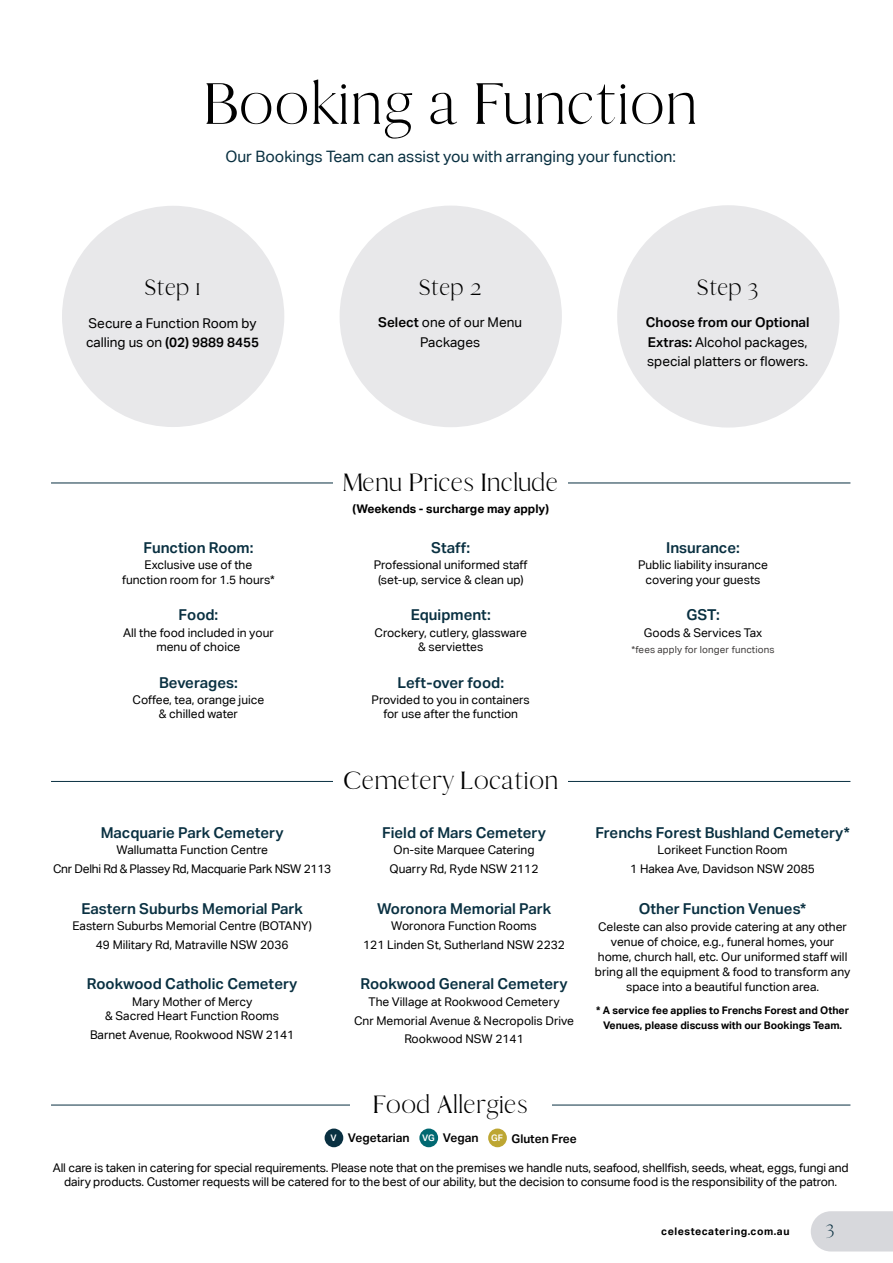
<style>
.page{position:relative;width:893px;height:1263px;background:#fff}
.page>*{position:absolute;margin:0;border:0;box-sizing:border-box;transform-origin:0 0}
.t1{font:63px "Thomas Mag";color:#000}
.t2{font:27px "Thomas Mag";color:#000}
.t3{font:24px "Thomas Mag";color:#000}
.t4{font:19.5px "Thomas Mag";color:#093041}
.t5{font:15.75px "Aktiv Grotesk";color:#093041}
.t6{font:600 15px "Aktiv Grotesk";color:#093041}
.t7{font:13.5px/19.5px "Aktiv Grotesk";color:#000}
.t8{font:12px/14.4px "Aktiv Grotesk";color:#000;text-align:center}
.t9{font:12px/18.6px "Aktiv Grotesk";letter-spacing:-.02em;color:#000;text-align:center}
.t10{font:600 12px "Aktiv Grotesk";color:#000}
.t11{font:700 12px "Aktiv Grotesk";color:#000}
.t12{font:700 10.5px/15px "Aktiv Grotesk";color:#000;text-align:center}
.t13{font:700 10.5px "Aktiv Grotesk";letter-spacing:.05em;color:#000}
.t14{font:9.75px "Aktiv Grotesk";letter-spacing:.015em;color:#413e3d}
.s1{font-weight:600}
.s2{font-size:9px;color:#fff}
</style>
<div class="page">
<svg style="left:811px;top:1211px;width:82px;height:40px;background:#d9dadd"></svg>
<div style="left:62px;top:206px;width:222px;height:221px;background:#e8e8ea;border-radius:50%"></div>
<div style="left:340px;top:206px;width:222px;height:221px;background:#e8e8ea;border-radius:50%"></div>
<div style="left:617px;top:205px;width:222px;height:223px;background:#e8e8ea;border-radius:50%"></div>
<hr style="left:51px;top:483px;width:799px;height:1px;background:#093041">
<div style="left:333px;top:470px;width:235px;height:44px;background:#fff"></div>
<div style="left:488px;top:1128px;width:19px;height:19px;background:#bda632;border-radius:50%"></div>
<div style="left:325px;top:1128px;width:18px;height:19px;background:#093041;border-radius:50%"></div>
<div style="left:419px;top:1128px;width:19px;height:19px;background:#006871;border-radius:50%"></div>
<hr style="left:51px;top:1105px;width:799px;height:1px;background:#093041">
<div style="left:350px;top:1092px;width:201px;height:25px;background:#fff"></div>
<hr style="left:51px;top:781px;width:799px;height:1px;background:#093041">
<div style="left:333px;top:769px;width:235px;height:24px;background:#fff"></div>
<h1 class="t1" style="left:203px;top:68px;width:496px">Booking a Function</h1>
<h3 class="t5" style="left:225px;top:148px;width:452px">Our Bookings Team can assist you with arranging your function:</h3>
<h3 class="t3" style="left:144px;top:274px;width:58px">Step 1</h3>
<p class="t7" style="left:86px;top:313px;width:174px">Secure a Function Room by calling us on <span class="s1">(02) 9889 8455</span></p>
<h3 class="t3" style="left:419px;top:274px;width:64px">Step 2</h3>
<p class="t7" style="left:378px;top:313px;width:145px;text-align:center"><span class="s1">Select</span> one of our Menu<br>Packages</p>
<h3 class="t3" style="left:697px;top:273px;width:63px">Step 3</h3>
<p class="t7" style="left:646px;top:312px;width:165px"><span class="s1">Choose from our Optional<br>Extras:</span> Alcohol packages, special platters or flowers.</p>
<p class="t6" style="left:143px;top:539px;width:111px">Function Room:</p>
<p class="t8" style="left:122px;top:558px;width:154px">Exclusive use of the function room for 1.5 hours*</p>
<p class="t6" style="left:179px;top:606px;width:41px">Food:</p>
<p class="t8" style="left:123px;top:625px;width:152px">All the food included in your menu of choice</p>
<p class="t6" style="left:159px;top:673px;width:80px">Beverages:</p>
<p class="t8" style="left:133px;top:692px;width:133px">Coffee, tea, orange juice &amp; chilled water</p>
<h2 class="t2" style="left:343px;top:467px;width:217px">Menu Prices Include</h2>
<p class="t11" style="left:353px;top:501px;width:198px">(Weekends - surcharge may apply)</p>
<p class="t6" style="left:431px;top:539px;width:40px">Staff:</p>
<p class="t8" style="left:374px;top:558px;width:155px">Professional uniformed staff (set-up, service &amp; clean up)</p>
<p class="t6" style="left:411px;top:606px;width:82px">Equipment:</p>
<p class="t8" style="left:374px;top:625px;width:154px">Crockery, cutlery, glassware &amp; serviettes</p>
<p class="t6" style="left:397px;top:673px;width:108px">Left-over food:</p>
<p class="t8" style="left:372px;top:692px;width:160px">Provided to you in containers for use after the function</p>
<p class="t6" style="left:666px;top:539px;width:75px">Insurance:</p>
<p class="t8" style="left:638px;top:558px;width:131px">Public liability insurance covering your guests</p>
<p class="t6" style="left:686px;top:606px;width:35px">GST:</p>
<p class="t8" style="left:644px;top:625px;width:120px">Goods &amp; Services Tax</p>
<p class="t14" style="left:631px;top:643px;width:145px">*fees apply for longer functions</p>
<p class="t6" style="left:101px;top:824px;width:185px">Macquarie Park Cemetery</p>
<p class="t9" style="left:53px;top:840px;width:280px">Wallumatta Function Centre<br>Cnr Delhi Rd &amp; Plassey Rd, Macquarie Park NSW 2113</p>
<p class="t6" style="left:81px;top:899px;width:223px">Eastern Suburbs Memorial Park</p>
<p class="t8" style="left:72px;top:916px;width:241px;line-height:18.6px">Eastern Suburbs Memorial Centre (BOTANY)<br>49 Military Rd, Matraville NSW 2036</p>
<p class="t6" style="left:87px;top:975px;width:212px">Rookwood Catholic Cemetery</p>
<p class="t8" style="left:105px;top:994px;width:175px">Mary Mother of Mercy<br>&amp; Sacred Heart Function Rooms</p>
<p class="t8" style="left:90px;top:1027px;width:206px">Barnet Avenue, Rookwood NSW 2141</p>
<h2 class="t2" style="left:343px;top:765px;width:217px">Cemetery Location</h2>
<p class="t6" style="left:382px;top:824px;width:165px">Field of Mars Cemetery</p>
<p class="t8" style="left:390px;top:840px;width:150px;line-height:18.6px">On-site Marquee Catering<br>Quarry Rd, Ryde NSW 2112</p>
<p class="t6" style="left:377px;top:899px;width:176px">Woronora Memorial Park</p>
<p class="t8" style="left:363px;top:916px;width:203px;line-height:18.6px">Woronora Function Rooms<br>121 Linden St, Sutherland NSW 2232</p>
<p class="t6" style="left:360px;top:975px;width:209px">Rookwood General Cemetery</p>
<p class="t8" style="left:354px;top:992px;width:222px;line-height:18.6px">The Village at Rookwood Cemetery<br>Cnr Memorial Avenue &amp; Necropolis Drive<br>Rookwood NSW 2141</p>
<p class="t6" style="left:595px;top:824px;width:256px">Frenchs Forest Bushland Cemetery*</p>
<p class="t8" style="left:630px;top:840px;width:186px;line-height:18.6px">Lorikeet Function Room<br>1 Hakea Ave, Davidson NSW 2085</p>
<p class="t6" style="left:639px;top:899px;width:169px">Other Function Venues*</p>
<p class="t8" style="left:595px;top:919px;width:257px;line-height:15px">Celeste can also provide catering at any other venue of choice, e.g., funeral homes, your home, church hall, etc. Our uniformed staff will bring all the equipment &amp; food to transform any space into a beautiful function area.</p>
<p class="t12" style="left:596px;top:1003px;width:255px">* A service fee applies to Frenchs Forest and Other<br>Venues, please discuss with our Bookings Team.</p>
<h2 class="t2" style="left:373px;top:1089px;width:157px">Food Allergies</h2>
<p class="t10" style="left:330px;top:1131px;width:248px"><span class="s2">V</span> Vegetarian <span class="s2">VG</span> Vegan <span class="s2">GF</span> Gluten Free</p>
<p class="t8" style="left:53px;top:1160px;width:797px">All care is taken in catering for special requirements. Please note that on the premises we handle nuts, seafood, shellfish, seeds, wheat, eggs, fungi and dairy products. Customer requests will be catered for to the best of our ability, but the decision to consume food is the responsibility of the patron.</p>
<p class="t13" style="left:661px;top:1224px;width:130px">celestecatering.com.au</p>
<h3 class="t4" style="left:826px;top:1217px;width:10px">3</h3>
</div>
